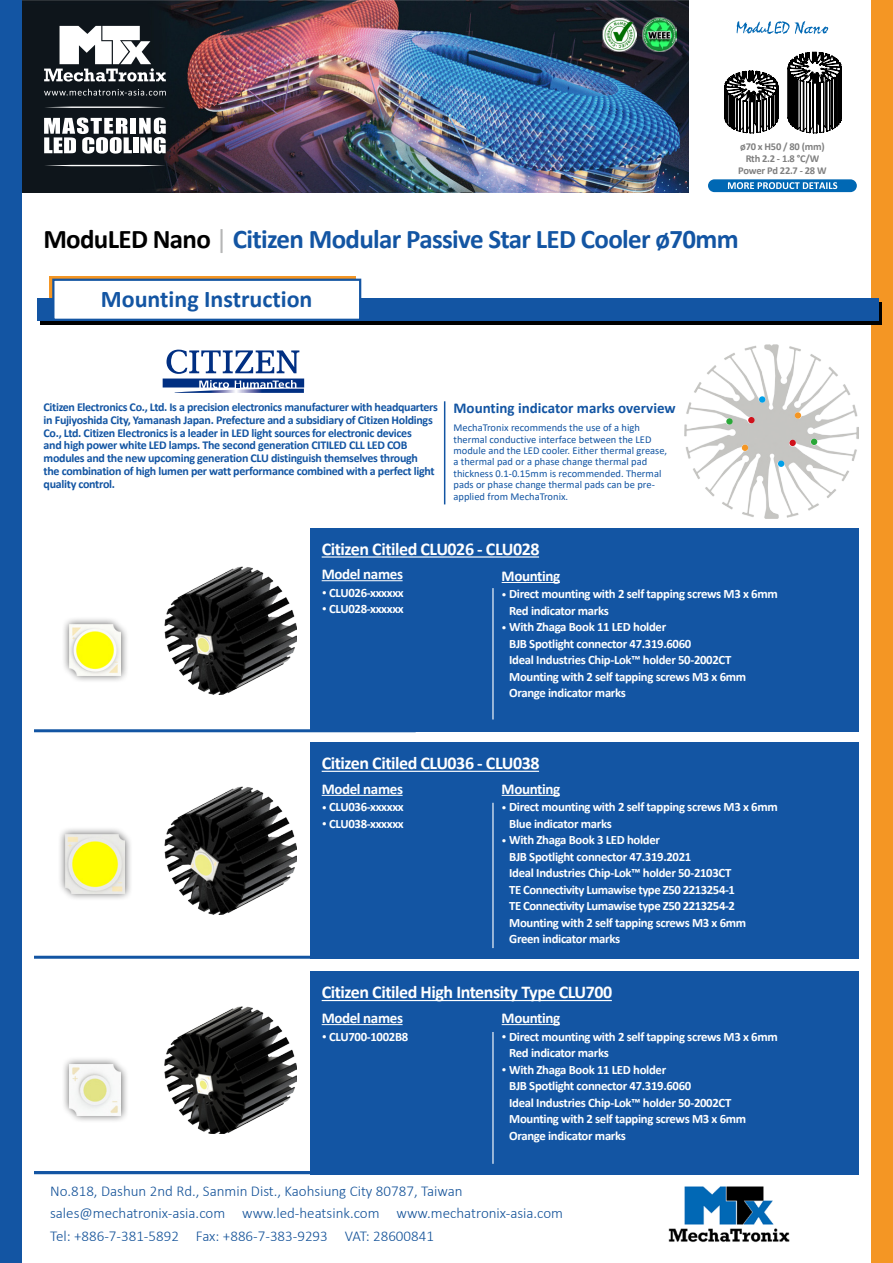
<style>
.page{position:relative;width:893px;height:1263px;background:#fff}
.page>*{position:absolute;margin:0;border:0;box-sizing:border-box;transform-origin:0 0}
.t1{font:700 27px "Calibri";letter-spacing:-.025em;color:#1355a3}
.t2{font:700 24px "Calibri";color:#1355a3}
.t3{font:700 18px "Calibri";letter-spacing:-.025em;color:#fff}
.t4{font:300 15px/22.5px "Calibri";color:#125198}
.t5{font:700 15px "Calibri";letter-spacing:-.025em;color:#fff}
.t6{font:700 15px "Calibri";color:#1355a3}
.t7{font:700 12.75px/16.5px "Calibri";letter-spacing:-.025em;color:#fff}
.t8{font:700 12px/12.8px "Calibri";letter-spacing:-.025em;color:#1355a3}
.t9{font:10.5px/11.4px "Calibri";color:#1355a3}
.t10{font:700 10.5px/12px "Calibri";letter-spacing:-.025em;color:#808080;text-align:center}
.s1{color:#000}
.s2{font-weight:400;color:#b5b6b6}
.s3{font-weight:400;font-size:10.5px}
</style>
<div class="page">
<img style="left:21px;top:0;width:668px;height:192px">
<div style="left:872px;top:0;width:21px;height:1263px;background:#f49624"></div>
<div style="left:0;top:0;width:21px;height:1263px;background:#1355a3"></div>
<img style="left:668px;top:1186px;width:122px;height:57px">
<img style="left:602px;top:17px;width:34px;height:34px">
<img style="left:642px;top:17px;width:34px;height:34px">
<svg style="left:44px;top:26px;width:122px;height:56px"></svg>
<svg style="left:44px;top:89px;width:122px;height:7px"></svg>
<svg style="left:44px;top:107px;width:122px;height:1px"></svg>
<svg style="left:44px;top:165px;width:122px;height:1px"></svg>
<div style="left:131px;top:118px;width:5px;height:16px;background:#fff"></div>
<svg style="left:44px;top:118px;width:88px;height:36px"></svg>
<div style="left:133px;top:137px;width:5px;height:16px;background:#fff"></div>
<svg style="left:139px;top:118px;width:27px;height:36px"></svg>
<div style="left:708px;top:179px;width:149px;height:13px;background:#0068b4;border-radius:6px"></div>
<svg style="left:728px;top:182px;width:109px;height:7px"></svg>
<svg style="left:737px;top:21px;width:91px;height:13px"></svg>
<svg style="left:724px;top:71px;width:54px;height:62px"></svg>
<svg style="left:788px;top:52px;width:54px;height:81px"></svg>
<svg style="left:49px;top:276px;width:307px;height:22px"></svg>
<svg style="left:40px;top:302px;width:842px;height:22px;background:#030e1b"></svg>
<div style="left:37px;top:298px;width:842px;height:22px;background:#1355a3"></div>
<div style="left:52px;top:279px;width:309px;height:42px;background:#fff;border:2px solid #1355a3"></div>
<img style="left:164px;top:567px;width:132px;height:127px">
<div style="left:61px;top:616px;width:68px;height:68px;background:#000;opacity:.65"></div>
<img style="left:70px;top:624px;width:51px;height:51px">
<img style="left:164px;top:786px;width:132px;height:128px">
<div style="left:58px;top:826px;width:75px;height:75px;background:#000;opacity:.65"></div>
<img style="left:66px;top:834px;width:59px;height:59px">
<hr style="left:444px;top:401px;width:1px;height:103px;background:#1355a3">
<img style="left:685px;top:344px;width:174px;height:174px">
<div style="left:789px;top:440px;width:7px;height:6px;background:#d0121b;border-radius:50%"></div>
<div style="left:748px;top:417px;width:7px;height:6px;background:#d0121b;border-radius:50%"></div>
<svg style="left:742px;top:445px;width:6px;height:6px"></svg>
<div style="left:795px;top:412px;width:6px;height:7px;background:#f49624;border-radius:50%"></div>
<svg style="left:811px;top:439px;width:6px;height:6px"></svg>
<svg style="left:726px;top:418px;width:7px;height:7px"></svg>
<div style="left:778px;top:460px;width:6px;height:7px;background:#00a0e9;border-radius:50%"></div>
<div style="left:759px;top:396px;width:6px;height:7px;background:#00a0e9;border-radius:50%"></div>
<div style="left:311px;top:529px;width:548px;height:203px;background:#1355a3"></div>
<div style="left:311px;top:742px;width:548px;height:217px;background:#1355a3"></div>
<hr style="left:322px;top:580px;width:81px;height:1px;background:#fff">
<hr style="left:322px;top:795px;width:81px;height:1px;background:#fff">
<hr style="left:492px;top:588px;width:2px;height:131px;background:#fff">
<hr style="left:492px;top:803px;width:2px;height:145px;background:#fff">
<hr style="left:322px;top:556px;width:217px;height:2px;background:#fff">
<hr style="left:322px;top:771px;width:217px;height:1px;background:#fff">
<hr style="left:34px;top:729px;width:382px;height:3px;background:#1355a3">
<hr style="left:34px;top:956px;width:382px;height:3px;background:#1355a3">
<hr style="left:502px;top:582px;width:58px;height:1px;background:#fff">
<hr style="left:502px;top:795px;width:58px;height:1px;background:#fff">
<svg style="left:163px;top:350px;width:141px;height:43px"></svg>
<div style="left:311px;top:971px;width:548px;height:203px;background:#1355a3"></div>
<hr style="left:322px;top:1024px;width:81px;height:1px;background:#fff">
<hr style="left:492px;top:1032px;width:2px;height:132px;background:#fff">
<hr style="left:322px;top:1000px;width:290px;height:1px;background:#fff">
<hr style="left:34px;top:1171px;width:382px;height:3px;background:#1355a3">
<hr style="left:502px;top:1024px;width:58px;height:1px;background:#fff">
<div style="left:61px;top:1056px;width:68px;height:67px;background:#000;opacity:.65"></div>
<img style="left:70px;top:1064px;width:51px;height:51px">
<img style="left:164px;top:1006px;width:132px;height:128px">
<p class="t10" style="left:738px;top:140px;width:90px">ø70 x H50 / 80 (mm)<br>Rth 2.2 - 1.8 °C/W<br>Power Pd 22.7 - 28 W</p>
<p class="t1" style="left:43px;top:220px;width:697px"><span class="s1">ModuLED Nano</span> <span class="s2">|</span> Citizen Modular Passive Star LED Cooler ø70mm</p>
<p class="t2" style="left:101px;top:282px;width:213px">Mounting Instruction</p>
<p class="t8" style="left:44px;top:400px;width:396px">Citizen Electronics Co., Ltd. Is a precision electronics manufacturer with headquarters in Fujiyoshida City, Yamanash Japan. Prefecture and a subsidiary of Citizen Holdings Co., Ltd. Citizen Electronics is a leader in LED light sources for electronic devices<br>and high power white LED lamps. The second generation CITILED CLL LED COB modules and the new upcoming generation CLU distinguish themselves through<br>the combination of high lumen per watt performance combined with a perfect light quality control.</p>
<p class="t6" style="left:453px;top:397px;width:224px">Mounting indicator marks overview</p>
<p class="t9" style="left:453px;top:422px;width:215px">MechaTronix recommends the use of a high thermal conductive interface between the LED module and the LED cooler. Either thermal grease, a thermal pad or a phase change thermal pad thickness 0.1-0.15mm is recommended. Thermal pads or phase change thermal pads can be pre&shy;applied from MechaTronix.</p>
<p class="t3" style="left:322px;top:536px;width:219px">Citizen Citiled CLU026 - CLU028</p>
<p class="t5" style="left:322px;top:563px;width:83px">Model names</p>
<p class="t7" style="left:322px;top:584px;width:84px"><span class="s3">•</span> CLU026-xxxxxx</p>
<p class="t7" style="left:322px;top:600px;width:84px"><span class="s3">•</span> CLU028-xxxxxx</p>
<p class="t5" style="left:502px;top:565px;width:60px">Mounting</p>
<p class="t7" style="left:502px;top:586px;width:278px"><span class="s3">•</span> Direct mounting with 2 self tapping screws M3 x 6mm</p>
<p class="t7" style="left:509px;top:602px;width:101px">Red indicator marks</p>
<p class="t7" style="left:509px;top:619px;width:184px;text-indent:-8px"><span class="s3">•</span> With Zhaga Book 11 LED holder<br>BJB Spotlight connector 47.319.6060</p>
<p class="t7" style="left:509px;top:652px;width:239px">Ideal Industries Chip-Lok™ holder 50-2002CT<br>Mounting with 2 self tapping screws M3 x 6mm<br>Orange indicator marks</p>
<p class="t3" style="left:322px;top:750px;width:219px">Citizen Citiled CLU036 - CLU038</p>
<p class="t5" style="left:322px;top:778px;width:83px">Model names</p>
<p class="t7" style="left:322px;top:799px;width:84px"><span class="s3">•</span> CLU036-xxxxxx</p>
<p class="t7" style="left:322px;top:815px;width:84px"><span class="s3">•</span> CLU038-xxxxxx</p>
<p class="t5" style="left:502px;top:778px;width:60px">Mounting</p>
<p class="t7" style="left:502px;top:799px;width:278px"><span class="s3">•</span> Direct mounting with 2 self tapping screws M3 x 6mm</p>
<p class="t7" style="left:509px;top:815px;width:104px">Blue indicator marks</p>
<p class="t7" style="left:502px;top:832px;width:160px"><span class="s3">•</span> With Zhaga Book 3 LED holder</p>
<p class="t7" style="left:509px;top:848px;width:184px">BJB Spotlight connector 47.319.2021</p>
<p class="t7" style="left:509px;top:865px;width:224px">Ideal Industries Chip-Lok™ holder 50-2103CT</p>
<p class="t7" style="left:509px;top:881px;width:227px">TE Connectivity Lumawise type Z50 2213254-1</p>
<p class="t7" style="left:509px;top:898px;width:239px">TE Connectivity Lumawise type Z50 2213254-2<br>Mounting with 2 self tapping screws M3 x 6mm<br>Green indicator marks</p>
<p class="t3" style="left:322px;top:980px;width:292px">Citizen Citiled High Intensity Type CLU700</p>
<p class="t5" style="left:502px;top:1007px;width:60px">Mounting</p>
<p class="t7" style="left:502px;top:1028px;width:278px"><span class="s3">•</span> Direct mounting with 2 self tapping screws M3 x 6mm</p>
<p class="t7" style="left:509px;top:1044px;width:101px">Red indicator marks</p>
<p class="t7" style="left:509px;top:1061px;width:184px;text-indent:-8px"><span class="s3">•</span> With Zhaga Book 11 LED holder<br>BJB Spotlight connector 47.319.6060</p>
<p class="t7" style="left:509px;top:1094px;width:239px">Ideal Industries Chip-Lok™ holder 50-2002CT<br>Mounting with 2 self tapping screws M3 x 6mm<br>Orange indicator marks</p>
<p class="t5" style="left:322px;top:1007px;width:83px">Model names</p>
<p class="t7" style="left:322px;top:1028px;width:88px"><span class="s3">•</span> CLU700-1002B8</p>
<p class="t4" style="left:50px;top:1179px;width:515px">No.818, Dashun 2nd Rd., Sanmin Dist., Kaohsiung City 80787, Taiwan sales@mechatronix-asia.com www.led-heatsink.com www.mechatronix-asia.com<br>Tel: +886-7-381-5892 Fax: +886-7-383-9293 VAT: 28600841</p>
</div>
